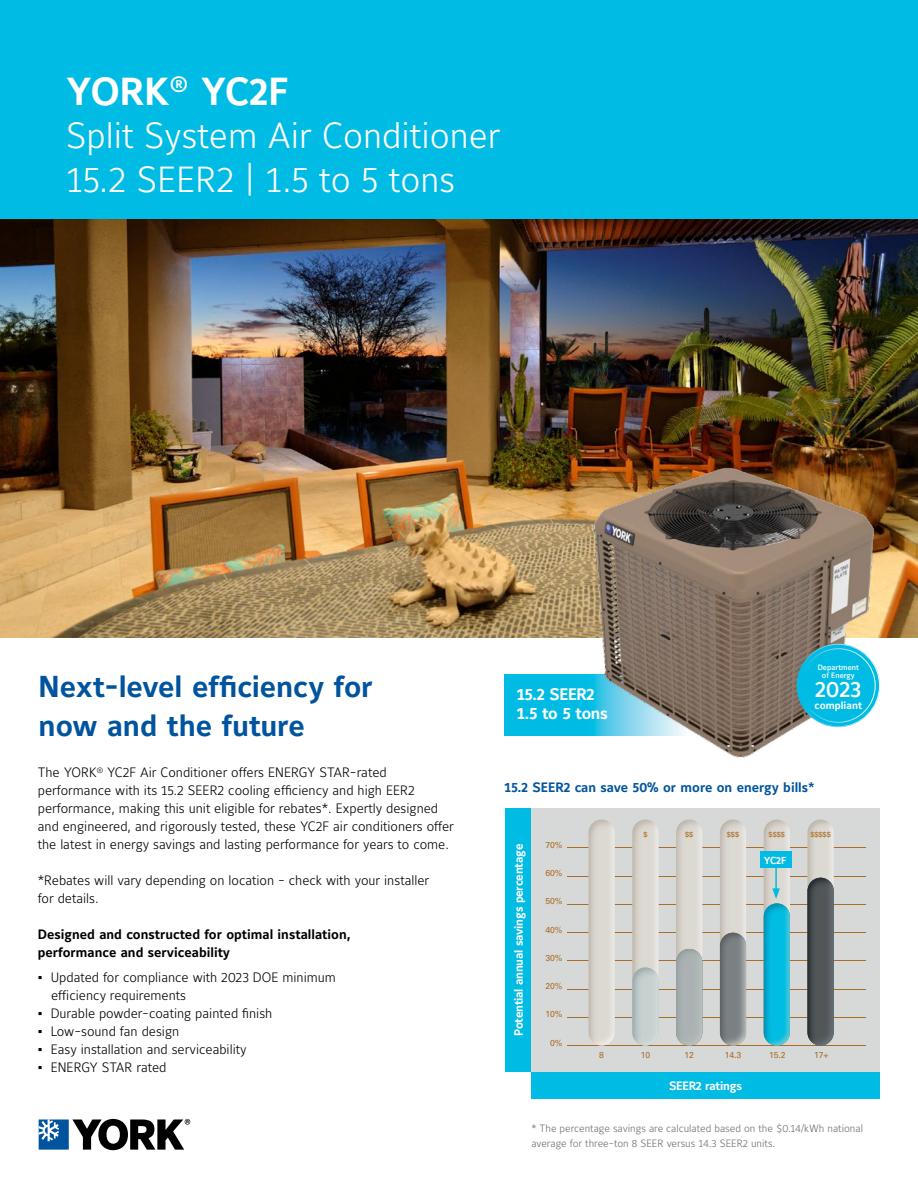
<style>
.page{position:relative;width:918px;height:1188px;background:#fff}
.page>*{position:absolute;margin:0;border:0;box-sizing:border-box;transform-origin:0 0}
.t1{font:700 38.7px "Maurea Jci Lf ML";letter-spacing:.005em;color:#fff}
.t2{font:300 36px/43.2px "Maurea Jci Lf ML";color:#fff}
.t3{font:700 30px/39px "Maurea Jci Lf ML";letter-spacing:-.005em;color:#00549e}
.t4{font:500 22.35px "Maurea Jci Lf ML";color:#fff}
.t5{font:700 16.5px/18.9px "Maurea Jci Lf ML";letter-spacing:-.02em;color:#fff}
.t6{font:300 13.5px/18px "Maurea Jci Lf ML";color:#000}
.t7{font:700 13.5px/18px "Maurea Jci Lf ML";color:#000}
.t8{font:700 13.5px "Maurea Jci Lf ML";color:#00549e}
.t9{font:700 12px "Maurea Jci Lf ML";letter-spacing:-.02em;color:#fff}
.t10{font:300 10.5px/15px "Maurea Jci Lf ML";color:#6d6e71}
.t11{font:700 10.5px "Maurea Jci Lf ML";color:#fff}
.t12{font:700 10.05px "Maurea Jci Lf ML";color:#fff}
.t13{font:8.7px "Univers LT Pro 55 Roman";letter-spacing:-.02em;color:#a96d25}
.t14{font:500 7.65px/8.2px "Maurea Jci Lf ML";color:#fff;text-align:center}
.t15{font:7.35px "Univers LT Pro 55 Roman";color:#a96d25}
.s1{font-family:"Arial";font-weight:400}
</style>
<div class="page">
<div style="left:505px;top:674px;width:292px;height:61px;background:#00bce4"></div>
<img style="left:0;top:218px;width:918px;height:420px">
<img style="left:592px;top:457px;width:291px;height:301px">
<div style="left:531px;top:1072px;width:349px;height:26px;background:#00bce4"></div>
<div style="left:0;top:0;width:918px;height:218px;background:#00bce4"></div>
<div style="left:505px;top:808px;width:26px;height:264px;background:#00bce4"></div>
<div style="left:531px;top:808px;width:349px;height:264px;background:#d7d8d8"></div>
<hr style="left:567px;top:848px;width:299px;height:1px;background:#a96d25">
<hr style="left:567px;top:876px;width:299px;height:1px;background:#a96d25">
<hr style="left:567px;top:904px;width:299px;height:1px;background:#a96d25">
<hr style="left:567px;top:932px;width:299px;height:1px;background:#a96d25">
<hr style="left:567px;top:961px;width:299px;height:1px;background:#a96d25">
<hr style="left:567px;top:989px;width:299px;height:1px;background:#a96d25">
<hr style="left:567px;top:1017px;width:299px;height:1px;background:#a96d25">
<hr style="left:567px;top:1045px;width:299px;height:1px;background:#a96d25">
<svg style="left:589px;top:820px;width:26px;height:226px;fill:#e2e0db"></svg>
<img style="left:589px;top:833px;width:19px;height:213px">
<img style="left:632px;top:820px;width:27px;height:158px">
<svg style="left:632px;top:968px;width:27px;height:78px;fill:#c6d0cf"></svg>
<img style="left:632px;top:981px;width:1px;height:55px">
<img style="left:676px;top:820px;width:26px;height:138px">
<div style="left:676px;top:949px;width:26px;height:97px;background:#acb2b3;border-radius:13px"></div>
<img style="left:676px;top:962px;width:1px;height:74px">
<img style="left:764px;top:820px;width:26px;height:92px">
<img style="left:720px;top:820px;width:26px;height:122px">
<svg style="left:764px;top:903px;width:26px;height:143px;background:#0ebcde"></svg>
<img style="left:764px;top:917px;width:6px;height:127px">
<img style="left:807px;top:820px;width:27px;height:217px">
<svg style="left:807px;top:878px;width:27px;height:168px;background:#4e5557"></svg>
<svg style="left:720px;top:933px;width:26px;height:113px;background:#808587"></svg>
<img style="left:720px;top:946px;width:1px;height:91px">
<hr style="left:775px;top:862px;width:2px;height:29px;background:#00bce4">
<svg style="left:772px;top:888px;width:8px;height:11px"></svg>
<div style="left:760px;top:852px;width:32px;height:16px;background:#00bce4"></div>
<div style="left:797px;top:644px;width:83px;height:83px;background:#00bce4;border-radius:50%"></div>
<div style="left:797px;top:644px;width:83px;height:83px;border:1px solid #fff;border-radius:50%"></div>
<div style="left:801px;top:648px;width:74px;height:75px;border:1px solid #fff;border-radius:50%"></div>
<svg style="left:39px;top:1119px;width:151px;height:31px"></svg>
<h1 class="t1" style="left:66px;top:68px;width:224px">YORK<sup>®</sup> YC2F</h1>
<h2 class="t2" style="left:66px;top:113px;width:436px">Split System Air Conditioner<br>15.2 SEER2 | 1.5 to 5 tons</h2>
<h3 class="t3" style="left:39px;top:667px;width:336px">Next-level efficiency for now and the future</h3>
<p class="t6" style="left:38px;top:763px;width:418px">The YORK<sup>®</sup> YC2F Air Conditioner offers ENERGY STAR-rated performance with its 15.2 SEER2 cooling efficiency and high EER2 performance, making this unit eligible for rebates*. Expertly designed and engineered, and rigorously tested, these YC2F air conditioners offer the latest in energy savings and lasting performance for years to come.</p>
<p class="t6" style="left:38px;top:871px;width:393px">*Rebates will vary depending on location - check with your installer for details.</p>
<p class="t7" style="left:38px;top:925px;width:315px">Designed and constructed for optimal installation, performance and serviceability</p>
<p class="t6" style="left:51px;top:968px;width:286px;text-indent:-13px"><span class="s1">▪</span> Updated for compliance with 2023 DOE minimum efficiency requirements</p>
<p class="t6" style="left:38px;top:1004px;width:236px"><span class="s1">▪</span> Durable powder-coating painted finish</p>
<p class="t6" style="left:38px;top:1022px;width:143px"><span class="s1">▪</span> Low-sound fan design</p>
<p class="t6" style="left:38px;top:1040px;width:210px"><span class="s1">▪</span> Easy installation and serviceability</p>
<p class="t6" style="left:38px;top:1058px;width:130px"><span class="s1">▪</span> ENERGY STAR rated</p>
<p class="t5" style="left:517px;top:685px;width:93px">15.2 SEER2<br>1.5 to 5 tons</p>
<p class="t14" style="left:818px;top:663px;width:43px">Department of Energy</p>
<p class="t11" style="left:815px;top:699px;width:49px">compliant</p>
<h3 class="t4" style="left:815px;top:676px;width:48px">2023</h3>
<p class="t8" style="left:504px;top:780px;width:312px">15.2 SEER2 can save 50% or more on energy bills*</p>
<p class="t9" style="left:511px;top:1036px;width:194px;rotate:-90deg">Potential annual savings percentage</p>
<p class="t13" style="left:545px;top:839px;width:18px">70%</p>
<p class="t13" style="left:545px;top:867px;width:18px">60%</p>
<p class="t13" style="left:545px;top:895px;width:18px">50%</p>
<p class="t13" style="left:545px;top:923px;width:18px">40%</p>
<p class="t13" style="left:545px;top:952px;width:18px">30%</p>
<p class="t13" style="left:545px;top:980px;width:18px">20%</p>
<p class="t13" style="left:545px;top:1008px;width:18px">10%</p>
<p class="t13" style="left:550px;top:1036px;width:14px">0%</p>
<p class="t15" style="left:643px;top:829px;width:6px">$</p>
<p class="t15" style="left:685px;top:829px;width:10px">$$</p>
<p class="t15" style="left:727px;top:829px;width:14px">$$$</p>
<p class="t15" style="left:769px;top:829px;width:18px">$$$$</p>
<p class="t15" style="left:810px;top:829px;width:22px">$$$$$</p>
<p class="t12" style="left:764px;top:854px;width:24px">YC2F</p>
<p class="t13" style="left:599px;top:1049px;width:6px">8</p>
<p class="t13" style="left:684px;top:1049px;width:11px">12</p>
<p class="t13" style="left:641px;top:1049px;width:11px">10</p>
<p class="t13" style="left:725px;top:1049px;width:18px">14.3</p>
<p class="t13" style="left:769px;top:1049px;width:18px">15.2</p>
<p class="t13" style="left:814px;top:1049px;width:16px">17+</p>
<p class="t9" style="left:669px;top:1079px;width:74px">SEER2 ratings</p>
<p class="t10" style="left:531px;top:1121px;width:333px">* The percentage savings are calculated based on the $0.14/kWh national average for three-ton 8 SEER versus 14.3 SEER2 units.</p>
</div>
